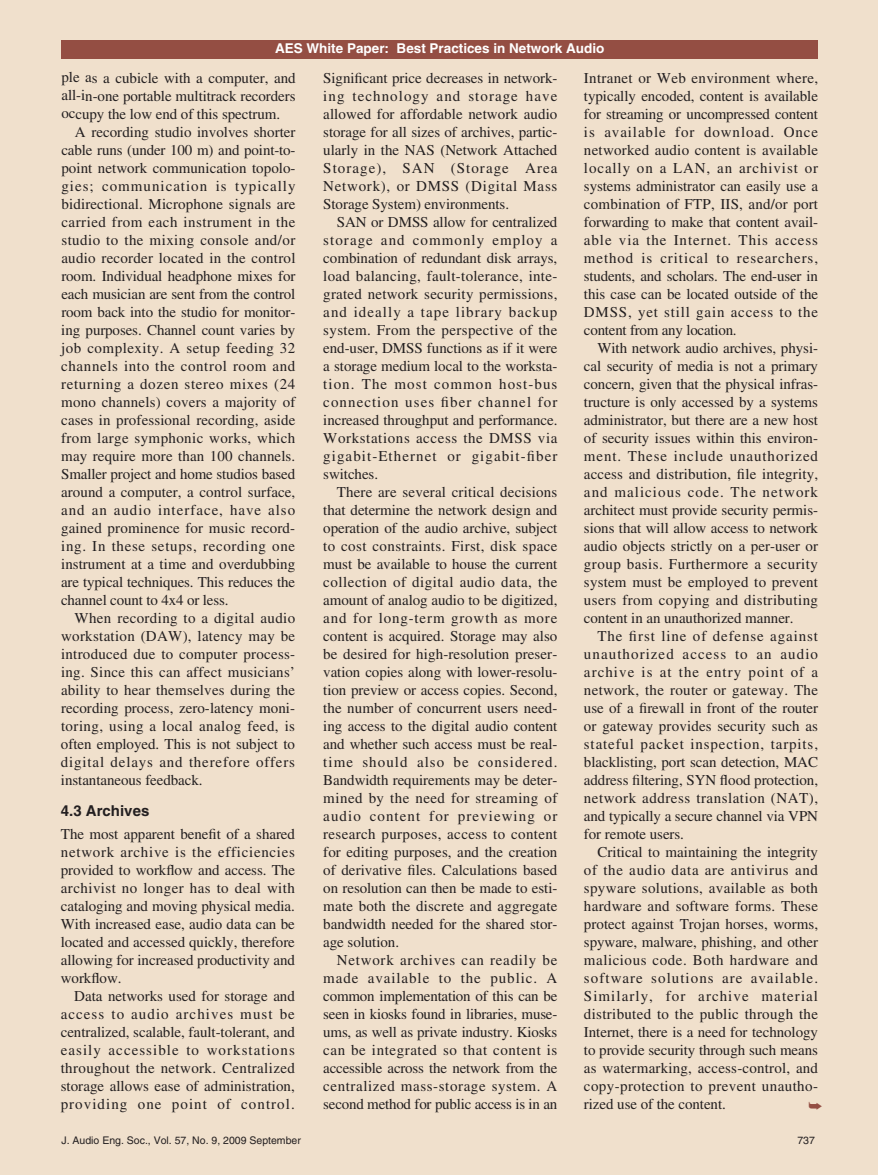
<style>
.page{position:relative;width:878px;height:1175px;background:#fff}
.page>*{position:absolute;margin:0;border:0;box-sizing:border-box;transform-origin:0 0}
.t1{font:15px/18px "Times";letter-spacing:-.005em;color:#231f20;text-align:justify}
.t2{font:700 15px "Helvetica";color:#231f20}
.t3{font:700 13.5px "Helvetica";color:#fff}
.t4{font:10.5px "Helvetica";color:#231f20}
</style>
<div class="page">
<div style="left:1px;top:0;width:877px;height:1174px;background:#f0e0cc"></div>
<div style="left:62px;top:40px;width:756px;height:18px;background:#944e43"></div>
<p class="t3" style="left:275px;top:43px;width:331px">AES White Paper: Best Practices in Network Audio</p>
<p class="t1" style="left:61px;top:70px;width:236px">ple as a cubicle with a computer, and all-in-one portable multitrack recorders occupy the low end of this spectrum.</p>
<p class="t1" style="left:61px;top:124px;width:236px;text-indent:14px">A recording studio involves shorter cable runs (under 100 m) and point-to&shy;point network communication topolo&shy;gies; communication is typically bidirectional. Microphone signals are carried from each instrument in the studio to the mixing console and/or audio recorder located in the control room. Individual headphone mixes for each musician are sent from the control room back into the studio for monitor&shy;ing purposes. Channel count varies by job complexity. A setup feeding 32 channels into the control room and returning a dozen stereo mixes (24 mono channels) covers a majority of cases in professional recording, aside from large symphonic works, which may require more than 100 channels.<br>Smaller project and home studios based around a computer, a control surface, and an audio interface, have also gained prominence for music record&shy;ing. In these setups, recording one instrument at a time and overdubbing are typical techniques. This reduces the channel count to 4x4 or less.</p>
<p class="t1" style="left:61px;top:610px;width:236px;text-indent:14px">When recording to a digital audio workstation (DAW), latency may be introduced due to computer process&shy;ing. Since this can affect musicians’ ability to hear themselves during the recording process, zero-latency moni&shy;toring, using a local analog feed, is often employed. This is not subject to digital delays and therefore offers instantaneous feedback.</p>
<p class="t2" style="left:61px;top:805px;width:90px">4.3 Archives</p>
<p class="t1" style="left:61px;top:826px;width:236px">The most apparent benefit of a shared network archive is the efficiencies provided to workflow and access. The archivist no longer has to deal with cataloging and moving physical media.<br>With increased ease, audio data can be located and accessed quickly, therefore allowing for increased productivity and workflow.</p>
<p class="t1" style="left:61px;top:988px;width:236px;text-indent:14px">Data networks used for storage and access to audio archives must be centralized, scalable, fault-tolerant, and easily accessible to workstations throughout the network. Centralized storage allows ease of administration, providing one point of control.</p>
<p class="t1" style="left:323px;top:70px;width:236px">Significant price decreases in network&shy;ing technology and storage have allowed for affordable network audio storage for all sizes of archives, partic&shy;ularly in the NAS (Network Attached Storage), SAN (Storage Area Network), or DMSS (Digital Mass Storage System) environments.</p>
<p class="t1" style="left:323px;top:214px;width:236px;text-indent:13px">SAN or DMSS allow for centralized storage and commonly employ a combination of redundant disk arrays, load balancing, fault-tolerance, inte&shy;grated network security permissions, and ideally a tape library backup system. From the perspective of the end-user, DMSS functions as if it were a storage medium local to the worksta&shy;tion. The most common host-bus connection uses fiber channel for increased throughput and performance.<br>Workstations access the DMSS via gigabit-Ethernet or gigabit-fiber switches.</p>
<p class="t1" style="left:323px;top:484px;width:236px;text-indent:13px">There are several critical decisions that determine the network design and operation of the audio archive, subject to cost constraints. First, disk space must be available to house the current collection of digital audio data, the amount of analog audio to be digitized, and for long-term growth as more content is acquired. Storage may also be desired for high-resolution preser&shy;vation copies along with lower-resolu&shy;tion preview or access copies. Second, the number of concurrent users need&shy;ing access to the digital audio content and whether such access must be real&shy;time should also be considered.<br>Bandwidth requirements may be deter&shy;mined by the need for streaming of audio content for previewing or research purposes, access to content for editing purposes, and the creation of derivative files. Calculations based on resolution can then be made to esti&shy;mate both the discrete and aggregate bandwidth needed for the shared stor&shy;age solution.</p>
<p class="t1" style="left:323px;top:952px;width:236px;text-indent:13px">Network archives can readily be made available to the public. A common implementation of this can be seen in kiosks found in libraries, muse&shy;ums, as well as private industry. Kiosks can be integrated so that content is accessible across the network from the centralized mass-storage system. A second method for public access is in an</p>
<p class="t1" style="left:584px;top:70px;width:236px">Intranet or Web environment where, typically encoded, content is available for streaming or uncompressed content is available for download. Once networked audio content is available locally on a LAN, an archivist or systems administrator can easily use a combination of FTP, IIS, and/or port forwarding to make that content avail&shy;able via the Internet. This access method is critical to researchers, students, and scholars. The end-user in this case can be located outside of the DMSS, yet still gain access to the content from any location.</p>
<p class="t1" style="left:584px;top:340px;width:236px;text-indent:14px">With network audio archives, physi&shy;cal security of media is not a primary concern, given that the physical infras&shy;tructure is only accessed by a systems administrator, but there are a new host of security issues within this environ&shy;ment. These include unauthorized access and distribution, file integrity, and malicious code. The network architect must provide security permis&shy;sions that will allow access to network audio objects strictly on a per-user or group basis. Furthermore a security system must be employed to prevent users from copying and distributing content in an unauthorized manner.</p>
<p class="t1" style="left:584px;top:628px;width:236px;text-indent:14px">The first line of defense against unauthorized access to an audio archive is at the entry point of a network, the router or gateway. The use of a firewall in front of the router or gateway provides security such as stateful packet inspection, tarpits, blacklisting, port scan detection, MAC address filtering, SYN flood protection, network address translation (NAT), and typically a secure channel via VPN for remote users.</p>
<p class="t1" style="left:584px;top:844px;width:236px;text-indent:14px">Critical to maintaining the integrity of the audio data are antivirus and spyware solutions, available as both hardware and software forms. These protect against Trojan horses, worms, spyware, malware, phishing, and other malicious code. Both hardware and software solutions are available.<br>Similarly, for archive material distributed to the public through the Internet, there is a need for technology to provide security through such means as watermarking, access-control, and copy-protection to prevent unautho&shy;rized use of the content.</p>
<p class="t4" style="left:62px;top:1135px;width:241px">J. Audio Eng. Soc., Vol. 57, No. 9, 2009 September</p>
<p class="t4" style="left:797px;top:1135px;width:19px">737</p>
</div>
